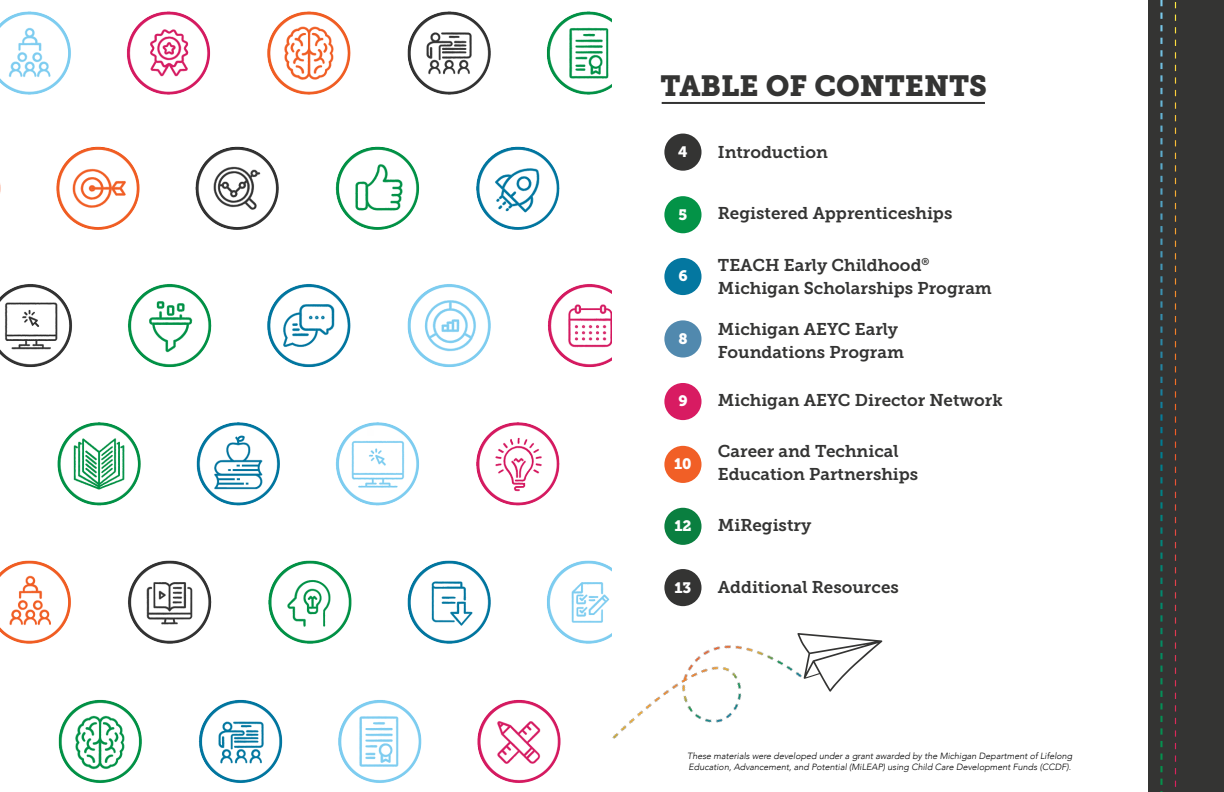
<style>
.page{position:relative;width:1224px;height:792px;background:#fff}
.page>*{position:absolute;margin:0;border:0;box-sizing:border-box;transform-origin:0 0}
.t1{font:29px "Museo Slab 900";color:#343433}
.t2{font:17px/23px "Museo Slab 700";color:#343433}
.t3{font:15px "Museo Slab 900";color:#fff}
.t4{font:italic 300 9px/10.8px "Avenir";color:#000}
</style>
<div class="page">
<div style="left:1148px;top:0;width:76px;height:792px;background:#343433"></div>
<hr style="left:662px;top:102px;width:323px;height:2px;background:#343433">
<div style="left:664px;top:134px;width:38px;height:37px;background:#343433;border-radius:50%"></div>
<div style="left:664px;top:196px;width:38px;height:37px;background:#039347;border-radius:50%"></div>
<div style="left:664px;top:258px;width:38px;height:37px;background:#0477a0;border-radius:50%"></div>
<div style="left:664px;top:320px;width:38px;height:38px;background:#5189ae;border-radius:50%"></div>
<div style="left:664px;top:383px;width:38px;height:37px;background:#d81b62;border-radius:50%"></div>
<div style="left:664px;top:446px;width:38px;height:37px;background:#f15f26;border-radius:50%"></div>
<div style="left:664px;top:508px;width:38px;height:37px;background:#0a7f40;border-radius:50%"></div>
<img style="left:0;top:11px;width:612px;height:772px">
<div style="left:0;top:439px;width:19px;height:83px;background:#fff"></div>
<img style="left:553px;top:534px;width:244px;height:249px">
<svg style="left:797px;top:633px;width:85px;height:59px"></svg>
<svg style="left:1175px;top:2px;width:1px;height:785px"></svg>
<svg style="left:1160px;top:0;width:3px;height:792px"></svg>
<h2 class="t1" style="left:661px;top:69px;width:328px">TABLE OF CONTENTS</h2>
<p class="t3" style="left:678px;top:143px;width:11px">4</p>
<p class="t2" style="left:718px;top:141px;width:112px">Introduction</p>
<p class="t3" style="left:679px;top:206px;width:10px">5</p>
<p class="t2" style="left:718px;top:202px;width:236px">Registered Apprenticeships</p>
<p class="t3" style="left:678px;top:267px;width:11px">6</p>
<p class="t2" style="left:718px;top:254px;width:276px">TEACH Early Childhood<sup>®<br></sup>Michigan Scholarships Program</p>
<p class="t3" style="left:678px;top:330px;width:11px">8</p>
<p class="t2" style="left:718px;top:318px;width:188px">Michigan AEYC Early<br>Foundations Program</p>
<p class="t3" style="left:678px;top:392px;width:11px">9</p>
<p class="t2" style="left:718px;top:389px;width:286px">Michigan AEYC Director Network</p>
<p class="t3" style="left:674px;top:455px;width:19px">10</p>
<p class="t2" style="left:718px;top:440px;width:202px">Career and Technical<br>Education Partnerships</p>
<p class="t3" style="left:674px;top:517px;width:19px">12</p>
<p class="t2" style="left:718px;top:514px;width:95px">MiRegistry</p>
<p class="t3" style="left:674px;top:579px;width:18px">13</p>
<p class="t2" style="left:718px;top:576px;width:182px">Additional Resources</p>
<p class="t4" style="left:687px;top:750px;width:387px">These materials were developed under a grant awarded by the Michigan Department of Lifelong<br>Education, Advancement, and Potential (MiLEAP) using Child Care Development Funds (CCDF).</p>
</div>
